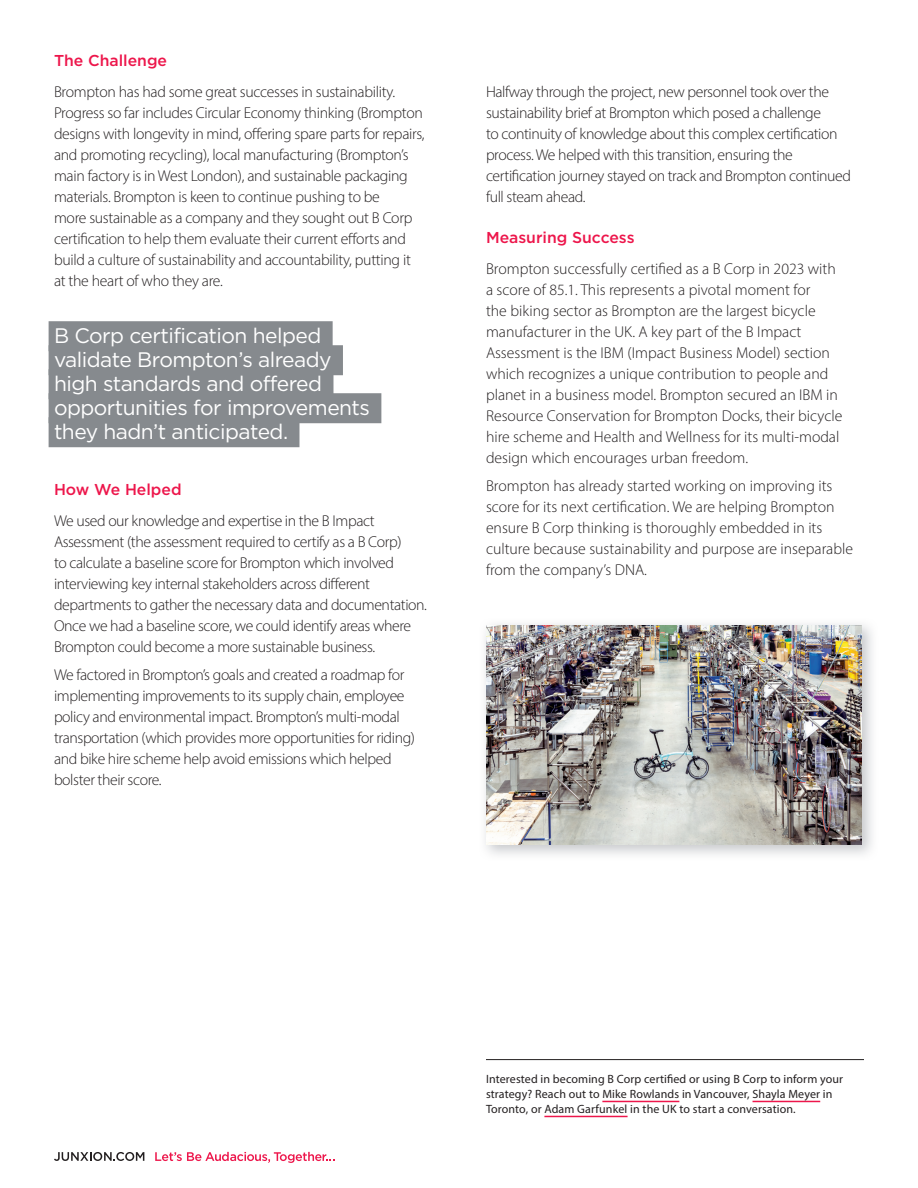
<style>
.page{position:relative;width:918px;height:1188px;background:#fff}
.page>*{position:absolute;margin:0;border:0;box-sizing:border-box;transform-origin:0 0}
.t1{font:21px/24px "Gotham HTF";letter-spacing:-.025em;color:#fff}
.t2{font:300 15.75px/21px "Myriad Pro";letter-spacing:-.02em;color:#231f20}
.t3{font:300 15.75px/21px "Myriad Pro";color:#231f20}
.t4{font:500 15.75px "Gotham HTF";color:#ed164b}
.t5{font:12px/15px "Myriad Pro";letter-spacing:.01em;color:#231f20}
</style>
<div class="page">
<svg style="left:54px;top:1152px;width:90px;height:9px"></svg>
<svg style="left:155px;top:1152px;width:179px;height:11px"></svg>
<img style="left:485px;top:624px;width:387px;height:231px">
<img style="left:486px;top:625px;width:376px;height:219px">
<div style="left:49px;top:321px;width:284px;height:30px;background:#868a8e"></div>
<div style="left:49px;top:345px;width:294px;height:30px;background:#868a8e"></div>
<div style="left:49px;top:369px;width:284px;height:30px;background:#868a8e"></div>
<div style="left:49px;top:393px;width:332px;height:30px;background:#868a8e"></div>
<div style="left:49px;top:417px;width:250px;height:30px;background:#868a8e"></div>
<hr style="left:602px;top:1101px;width:77px;height:1px;background:#ed164b">
<hr style="left:753px;top:1101px;width:67px;height:1px;background:#ed164b">
<hr style="left:544px;top:1116px;width:84px;height:1px;background:#ed164b">
<hr style="left:486px;top:1059px;width:378px;height:1px;background:#231f20">
<p class="t4" style="left:54px;top:52px;width:115px">The Challenge</p>
<p class="t2" style="left:54px;top:81px;width:372px">Brompton has had some great successes in sustainability.<br>Progress so far includes Circular Economy thinking (Brompton designs with longevity in mind, offering spare parts for repairs, and promoting recycling), local manufacturing (Brompton’s main factory is in West London), and sustainable packaging materials. Brompton is keen to continue pushing to be<br>more sustainable as a company and they sought out B Corp certification to help them evaluate their current efforts and build a culture of sustainability and accountability, putting it at the heart of who they are.</p>
<h1 class="t1" style="left:54px;top:323px;width:318px">B Corp certification helped validate Brompton’s already high standards and offered opportunities for improvements they hadn’t anticipated.</h1>
<p class="t4" style="left:54px;top:481px;width:129px">How We Helped</p>
<p class="t2" style="left:54px;top:510px;width:375px">We used our knowledge and expertise in the B Impact Assessment (the assessment required to certify as a B Corp)<br>to calculate a baseline score for Brompton which involved interviewing key internal stakeholders across different departments to gather the necessary data and documentation.<br>Once we had a baseline score, we could identify areas where Brompton could become a more sustainable business.</p>
<p class="t2" style="left:54px;top:664px;width:363px">We factored in Brompton’s goals and created a roadmap for implementing improvements to its supply chain, employee policy and environmental impact. Brompton’s multi-modal transportation (which provides more opportunities for riding) and bike hire scheme help avoid emissions which helped bolster their score.</p>
<p class="t2" style="left:486px;top:81px;width:367px">Halfway through the project, new personnel took over the sustainability brief at Brompton which posed a challenge<br>to continuity of knowledge about this complex certification process. We helped with this transition, ensuring the certification journey stayed on track and Brompton continued full steam ahead.</p>
<p class="t4" style="left:486px;top:229px;width:150px">Measuring Success</p>
<p class="t3" style="left:486px;top:258px;width:358px">Brompton successfully certified as a B Corp in 2023 with a score of 85.1. This represents a pivotal moment for<br>the biking sector as Brompton are the largest bicycle manufacturer in the UK. A key part of the B Impact Assessment is the IBM (Impact Business Model) section which recognizes a unique contribution to people and planet in a business model. Brompton secured an IBM in Resource Conservation for Brompton Docks, their bicycle hire scheme and Health and Wellness for its multi-modal design which encourages urban freedom.</p>
<p class="t3" style="left:486px;top:475px;width:369px">Brompton has already started working on improving its score for its next certification. We are helping Brompton ensure B Corp thinking is thoroughly embedded in its culture because sustainability and purpose are inseparable from the company’s DNA.</p>
<p class="t5" style="left:486px;top:1072px;width:359px">Interested in becoming B Corp certified or using B Corp to inform your strategy? Reach out to Mike Rowlands in Vancouver, Shayla Meyer in<br>Toronto, or Adam Garfunkel in the UK to start a conversation.</p>
</div>
